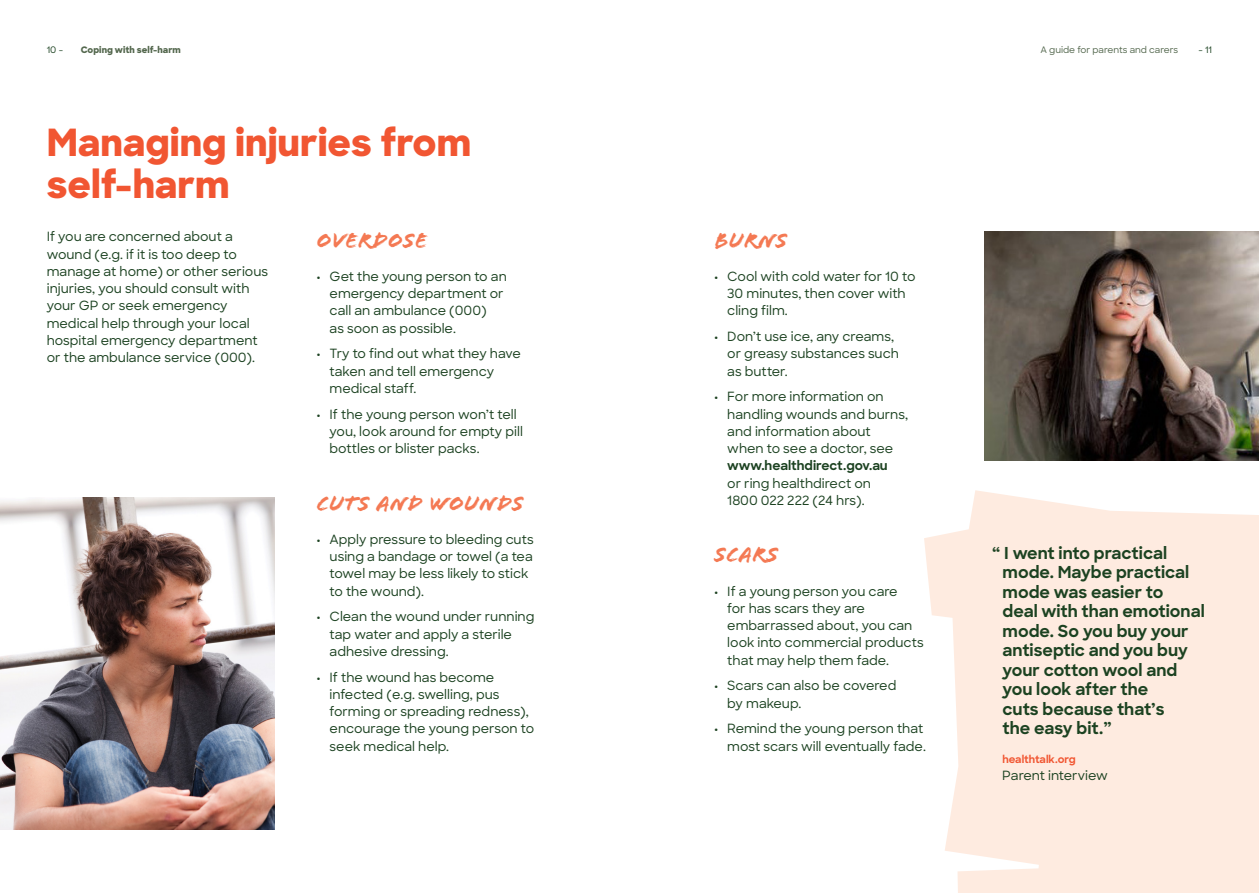
<style>
.page{position:relative;width:1259px;height:893px;background:#fff}
.page>*{position:absolute;margin:0;border:0;box-sizing:border-box;transform-origin:0 0}
.t1{font:800 37.5px/42px "Sharp Sans";color:#f15632}
.t2{font:22.5px "Flood Std";letter-spacing:.02em;color:#f47953}
.t3{font:700 16.5px/19.5px "Sharp Sans";color:#1c4221}
.t4{font:500 12.75px/17.2px "Sharp Sans";color:#1c4221}
.t5{font:700 12.75px "Sharp Sans";color:#1c4221}
.t6{font:700 10.5px "Sharp Sans";color:#f15632}
.t7{font:500 9px "Sharp Sans";color:#53674d}
.t8{font:800 9px "Sharp Sans";color:#53674d}
.t9{font:500 9px "Sharp Sans";color:#1c4221}
.s1{font-weight:800}
</style>
<div class="page">
<img style="left:0;top:497px;width:274px;height:332px">
<img style="left:984px;top:232px;width:275px;height:229px">
<svg style="left:924px;top:490px;width:335px;height:403px;background:#feede3"></svg>
<p class="t9" style="left:47px;top:43px;width:18px">10 -</p>
<p class="t8" style="left:81px;top:43px;width:101px">Coping with self-harm</p>
<p class="t7" style="left:1040px;top:43px;width:139px">A guide for parents and carers</p>
<p class="t9" style="left:1198px;top:43px;width:15px">- 11</p>
<h1 class="t1" style="left:47px;top:120px;width:426px">Managing injuries from self-harm</h1>
<p class="t4" style="left:47px;top:227px;width:223px">If you are concerned about a wound (e.g. if it is too deep to manage at home) or other serious injuries, you should consult with your GP or seek emergency medical help through your local hospital emergency department or the ambulance service (000).</p>
<h2 class="t2" style="left:317px;top:227px;width:112px">OVERDOSE</h2>
<p class="t4" style="left:330px;top:267px;width:179px;text-indent:-13px"><span class="s1">·</span> Get the young person to an emergency department or call an ambulance (000)<br>as soon as possible.</p>
<p class="t4" style="left:330px;top:345px;width:193px;text-indent:-13px"><span class="s1">·</span> Try to find out what they have taken and tell emergency medical staff.</p>
<p class="t4" style="left:330px;top:405px;width:195px;text-indent:-13px"><span class="s1">·</span> If the young person won’t tell you, look around for empty pill bottles or blister packs.</p>
<h2 class="t2" style="left:317px;top:490px;width:208px">CUTS AND WOUNDS</h2>
<p class="t4" style="left:330px;top:530px;width:206px;text-indent:-13px"><span class="s1">·</span> Apply pressure to bleeding cuts using a bandage or towel (a tea towel may be less likely to stick to the wound).</p>
<p class="t4" style="left:330px;top:608px;width:206px;text-indent:-13px"><span class="s1">·</span> Clean the wound under running tap water and apply a sterile adhesive dressing.</p>
<p class="t4" style="left:330px;top:668px;width:206px;text-indent:-13px"><span class="s1">·</span> If the wound has become infected (e.g. swelling, pus forming or spreading redness), encourage the young person to seek medical help.</p>
<h2 class="t2" style="left:714px;top:227px;width:74px">BURNS</h2>
<p class="t4" style="left:727px;top:267px;width:190px;text-indent:-13px"><span class="s1">·</span> Cool with cold water for 10 to<br>30 minutes, then cover with cling film.</p>
<p class="t4" style="left:727px;top:327px;width:173px;text-indent:-13px"><span class="s1">·</span> Don’t use ice, any creams, or greasy substances such as butter.</p>
<p class="t4" style="left:727px;top:388px;width:182px;text-indent:-13px"><span class="s1">·</span> For more information on handling wounds and burns, and information about when to see a doctor, see</p>
<p class="t5" style="left:727px;top:456px;width:162px">www.healthdirect.gov.au</p>
<p class="t4" style="left:727px;top:474px;width:145px">or ring healthdirect on<br>1800 022 222 (24 hrs).</p>
<h2 class="t2" style="left:714px;top:542px;width:65px">SCARS</h2>
<p class="t4" style="left:727px;top:582px;width:198px;text-indent:-13px"><span class="s1">·</span> If a young person you care<br>for has scars they are embarrassed about, you can look into commercial products that may help them fade.</p>
<p class="t4" style="left:727px;top:677px;width:171px;text-indent:-13px"><span class="s1">·</span> Scars can also be covered by makeup.</p>
<p class="t4" style="left:714px;top:720px;width:213px;text-align:right"><span class="s1">·</span> Remind the young person that most scars will eventually fade.</p>
<p class="t3" style="left:1002px;top:542px;width:204px;text-indent:-10px">“ I went into practical mode. Maybe practical mode was easier to<br>deal with than emotional mode. So you buy your antiseptic and you buy your cotton wool and you look after the<br>cuts because that’s<br>the easy bit.”</p>
<p class="t6" style="left:1002px;top:752px;width:75px">healthtalk.org</p>
<p class="t4" style="left:1002px;top:767px;width:107px">Parent interview</p>
</div>
